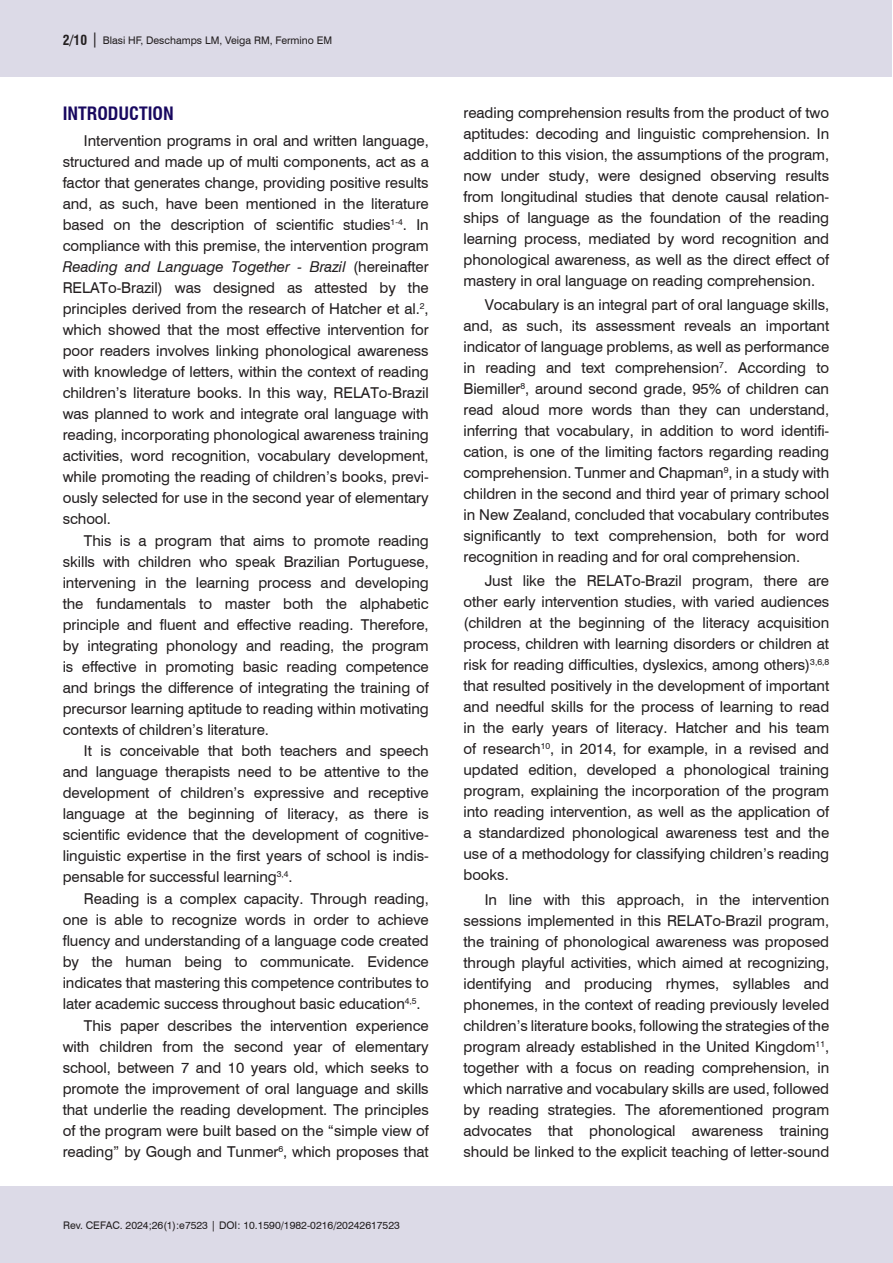
<style>
.page{position:relative;width:893px;height:1263px;background:#fff}
.page>*{position:absolute;margin:0;border:0;box-sizing:border-box;transform-origin:0 0}
.Nivel_1{font:700 condensed 18px "Swiss 721 BT";color:#18085f}
.Corpo_do_texto_INGLES{font:15px/21px "Swiss 721 BT";letter-spacing:-.005em;color:#231f20;text-align:justify}
.t1{font:10.5px "Swiss 721 BT";color:#231f20}
.s1{font-weight:700;font-stretch:condensed;font-size:13.5px}
.s2{font-size:15px}
.s3{font-style:italic}
</style>
<div class="page">
<div style="left:0;top:1186px;width:892px;height:77px;background:#dcdae7"></div>
<div style="left:0;top:0;width:892px;height:77px;background:#dcdae7"></div>
<p class="t1" style="left:63px;top:33px;width:271px"><span class="s1">2/10</span> <span class="s2">|</span> Blasi HF, Deschamps LM, Veiga RM, Fermino EM</p>
<p class="Nivel_1" style="left:63px;top:103px;width:113px">INTRODUCTION</p>
<p class="Corpo_do_texto_INGLES" style="left:63px;top:129px;width:368px;text-indent:21px">Intervention programs in oral and written language, structured and made up of multi components, act as a factor that generates change, providing positive results and, as such, have been mentioned in the literature based on the description of scientific studies<sup>1-4</sup>. In compliance with this premise, the intervention program <span class="s3">Reading and Language Together - Brazil</span> (hereinafter RELATo-Brazil) was designed as attested by the principles derived from the research of Hatcher et al.<sup>2</sup>, which showed that the most effective intervention for poor readers involves linking phonological awareness with knowledge of letters, within the context of reading children’s literature books. In this way, RELATo-Brazil was planned to work and integrate oral language with reading, incorporating phonological awareness training activities, word recognition, vocabulary development, while promoting the reading of children’s books, previ&shy;ously selected for use in the second year of elementary school.</p>
<p class="Corpo_do_texto_INGLES" style="left:63px;top:529px;width:368px;text-indent:21px">This is a program that aims to promote reading skills with children who speak Brazilian Portuguese, intervening in the learning process and developing the fundamentals to master both the alphabetic principle and fluent and effective reading. Therefore, by integrating phonology and reading, the program is effective in promoting basic reading competence and brings the difference of integrating the training of precursor learning aptitude to reading within motivating contexts of children’s literature.</p>
<p class="Corpo_do_texto_INGLES" style="left:63px;top:740px;width:368px;text-indent:21px">It is conceivable that both teachers and speech and language therapists need to be attentive to the development of children’s expressive and receptive language at the beginning of literacy, as there is scientific evidence that the development of cognitive&shy;linguistic expertise in the first years of school is indis&shy;pensable for successful learning<sup>3,4</sup>.</p>
<p class="Corpo_do_texto_INGLES" style="left:63px;top:887px;width:368px;text-indent:21px">Reading is a complex capacity. Through reading, one is able to recognize words in order to achieve fluency and understanding of a language code created by the human being to communicate. Evidence indicates that mastering this competence contributes to later academic success throughout basic education<sup>4,5</sup>.</p>
<p class="Corpo_do_texto_INGLES" style="left:63px;top:1014px;width:368px;text-indent:21px">This paper describes the intervention experience with children from the second year of elementary school, between 7 and 10 years old, which seeks to promote the improvement of oral language and skills that underlie the reading development. The principles of the program were built based on the “simple view of reading” by Gough and Tunmer<sup>6</sup>, which proposes that</p>
<p class="t1" style="left:63px;top:1218px;width:338px">Rev. CEFAC. 2024;26(1):e7523 | DOI: 10.1590/1982-0216/20242617523</p>
<p class="Corpo_do_texto_INGLES" style="left:463px;top:101px;width:367px">reading comprehension results from the product of two aptitudes: decoding and linguistic comprehension. In addition to this vision, the assumptions of the program, now under study, were designed observing results from longitudinal studies that denote causal relation&shy;ships of language as the foundation of the reading learning process, mediated by word recognition and phonological awareness, as well as the direct effect of mastery in oral language on reading comprehension.</p>
<p class="Corpo_do_texto_INGLES" style="left:463px;top:294px;width:367px;text-indent:21px">Vocabulary is an integral part of oral language skills, and, as such, its assessment reveals an important indicator of language problems, as well as performance in reading and text comprehension<sup>7</sup>. According to Biemiller<sup>8</sup>, around second grade, 95% of children can read aloud more words than they can understand, inferring that vocabulary, in addition to word identifi&shy;cation, is one of the limiting factors regarding reading comprehension. Tunmer and Chapman<sup>9</sup>, in a study with children in the second and third year of primary school in New Zealand, concluded that vocabulary contributes significantly to text comprehension, both for word recognition in reading and for oral comprehension.</p>
<p class="Corpo_do_texto_INGLES" style="left:463px;top:570px;width:367px;text-indent:21px">Just like the RELATo-Brazil program, there are other early intervention studies, with varied audiences (children at the beginning of the literacy acquisition process, children with learning disorders or children at risk for reading difficulties, dyslexics, among others)<sup>3,6,8 </sup>that resulted positively in the development of important and needful skills for the process of learning to read in the early years of literacy. Hatcher and his team of research<sup>10</sup>, in 2014, for example, in a revised and updated edition, developed a phonological training program, explaining the incorporation of the program into reading intervention, as well as the application of a standardized phonological awareness test and the use of a methodology for classifying children’s reading books.</p>
<p class="Corpo_do_texto_INGLES" style="left:463px;top:888px;width:367px;text-indent:21px">In line with this approach, in the intervention sessions implemented in this RELATo-Brazil program, the training of phonological awareness was proposed through playful activities, which aimed at recognizing, identifying and producing rhymes, syllables and phonemes, in the context of reading previously leveled children’s literature books, following the strategies of the program already established in the United Kingdom<sup>11</sup>, together with a focus on reading comprehension, in which narrative and vocabulary skills are used, followed by reading strategies. The aforementioned program advocates that phonological awareness training should be linked to the explicit teaching of letter-sound</p>
</div>
